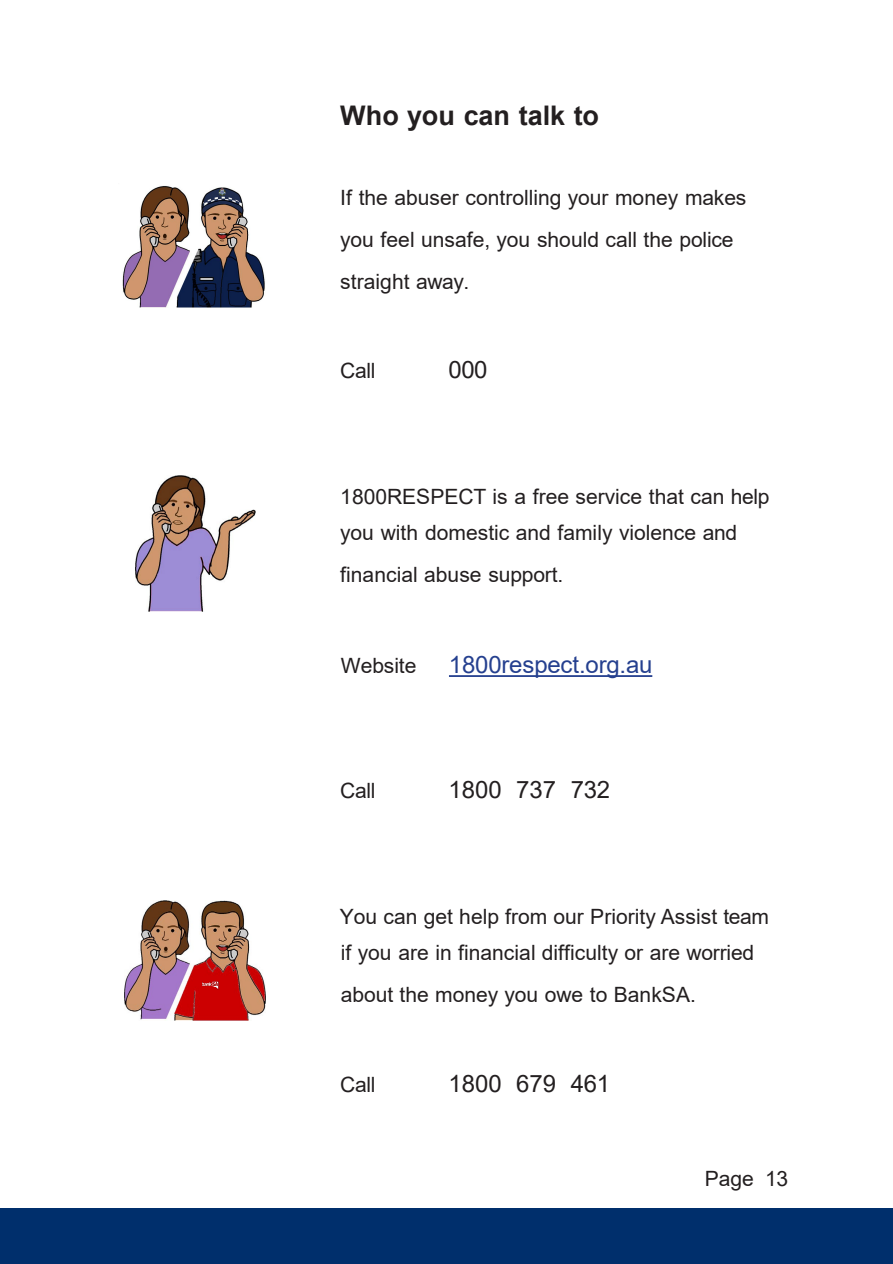
<style>
.page{position:relative;width:893px;height:1264px;background:#fff}
.page>*{position:absolute;margin:0;border:0;box-sizing:border-box;transform-origin:0 0}
.t1{font:700 27px "Arial";color:#231f20}
.t2{font:24px "Arial";color:#231f20}
.t3{font:24px "Arial";letter-spacing:-.005em;color:#25408f}
.t4{font:21px/42.2px "Arial";color:#231f20}
</style>
<div class="page">
<div style="left:0;top:1208px;width:892px;height:55px;background:#002f6c"></div>
<svg style="left:449px;top:675px;width:203px;height:1px"></svg>
<img style="left:122px;top:186px;width:143px;height:121px">
<img style="left:136px;top:475px;width:119px;height:136px">
<img style="left:124px;top:900px;width:141px;height:119px">
<img style="left:199px;top:979px;width:21px;height:11px">
<h2 class="t1" style="left:340px;top:97px;width:260px">Who you can talk to</h2>
<p class="t4" style="left:340px;top:176px;width:407px">If the abuser controlling your money makes you feel unsafe, you should call the police straight away.</p>
<p class="t4" style="left:340px;top:349px;width:37px">Call</p>
<p class="t2" style="left:448px;top:352px;width:41px">000</p>
<p class="t4" style="left:340px;top:478px;width:431px;line-height:36.3px">1800RESPECT is a free service that can help you with domestic and family violence and</p>
<p class="t4" style="left:340px;top:553px;width:224px">financial abuse support.</p>
<p class="t4" style="left:341px;top:644px;width:77px">Website</p>
<p class="t3" style="left:449px;top:647px;width:205px">1800respect.org.au</p>
<p class="t4" style="left:340px;top:769px;width:37px">Call</p>
<p class="t2" style="left:448px;top:772px;width:163px">1800 737 732</p>
<p class="t4" style="left:340px;top:898px;width:431px;line-height:36.3px">You can get help from our Priority Assist team if you are in financial difficulty or are worried</p>
<p class="t4" style="left:341px;top:973px;width:356px">about the money you owe to BankSA.</p>
<p class="t4" style="left:340px;top:1063px;width:37px">Call</p>
<p class="t2" style="left:448px;top:1066px;width:163px">1800 679 461</p>
<p class="t4" style="left:704px;top:1157px;width:85px">Page 13</p>
</div>
